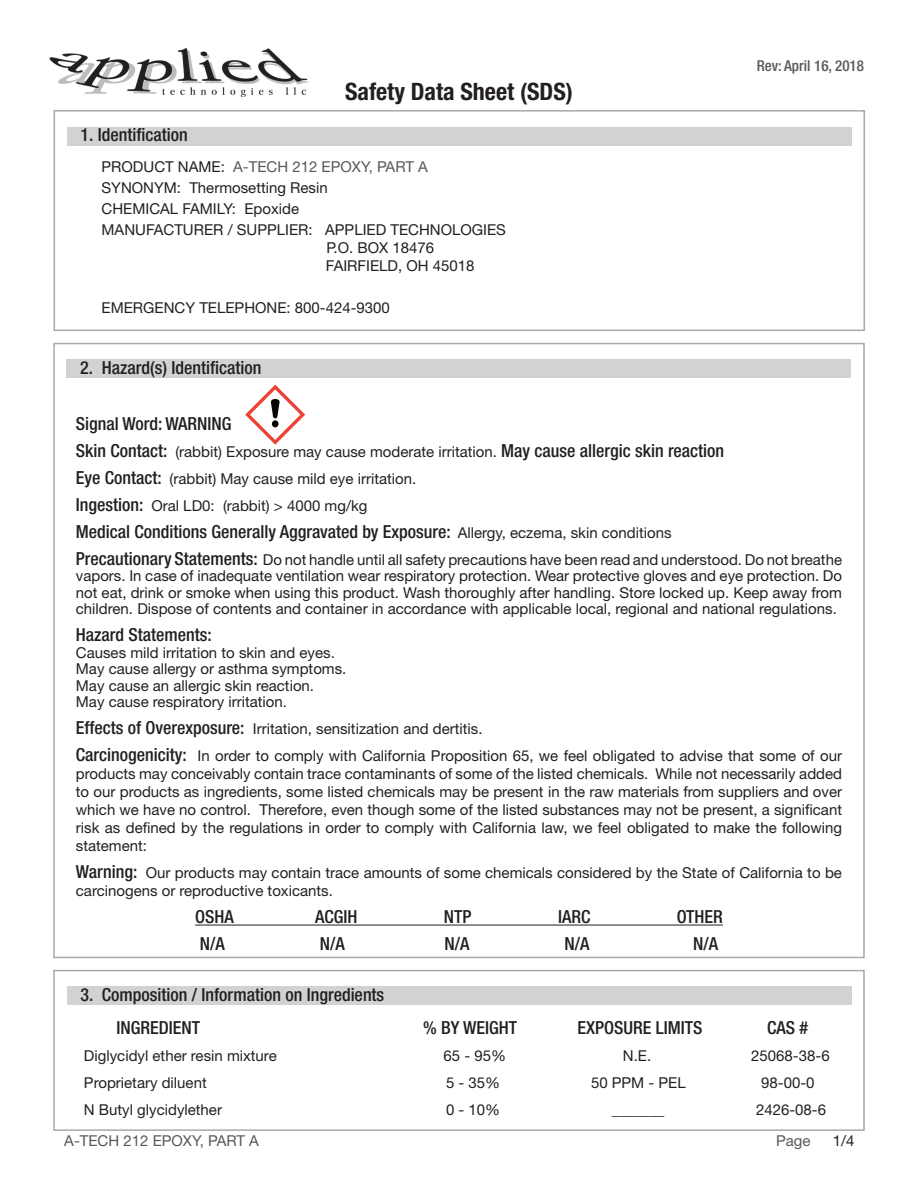
<style>
.page{position:relative;width:918px;height:1188px;background:#fff}
.page>*{position:absolute;margin:0;border:0;box-sizing:border-box;transform-origin:0 0}
.t1{font:700 condensed 24px "Helvetica Neue LT Std";color:#231f20}
.t2{font:500 condensed 18px "Helvetica Neue LT Std";color:#231f20}
.t3{font:15px/18px "Helvetica Neue LT Std";color:#231f20;text-align:justify}
.t4{font:15px "Helvetica Neue LT Std";color:#57585a}
.t5{font:500 condensed 15px "Helvetica Neue LT Std";color:#57585a}
.s1{color:#231f20}
.s2{font-weight:500;font-stretch:condensed;font-size:18px}
.s3{font-weight:400;font-stretch:normal;font-size:15px}
</style>
<div class="page">
<img style="left:49px;top:48px;width:259px;height:49px">
<div style="left:54px;top:110px;width:811px;height:221px;border:2px solid #a8a9ad"></div>
<div style="left:67px;top:127px;width:784px;height:18px;background:#d1d2d4"></div>
<div style="left:53px;top:970px;width:812px;height:161px;border:2px solid #a8a9ad"></div>
<div style="left:67px;top:987px;width:784px;height:18px;background:#d1d2d4"></div>
<div style="left:67px;top:360px;width:784px;height:18px;background:#d1d2d4"></div>
<svg style="left:245px;top:385px;width:60px;height:60px"></svg>
<hr style="left:195px;top:925px;width:528px;height:1px;background:#231f20">
<h1 class="t1" style="left:345px;top:77px;width:229px">Safety Data Sheet (SDS)</h1>
<p class="t2" style="left:81px;top:124px;width:109px">1. Identification</p>
<p class="t4" style="left:102px;top:158px;width:328px"><span class="s1">PRODUCT NAME:</span> A-TECH 212 EPOXY, PART A</p>
<p class="t3" style="left:102px;top:179px;width:228px">SYNONYM: Thermosetting Resin</p>
<p class="t3" style="left:102px;top:200px;width:199px">CHEMICAL FAMILY: Epoxide</p>
<p class="t3" style="left:102px;top:221px;width:406px">MANUFACTURER / SUPPLIER: APPLIED TECHNOLOGIES</p>
<p class="t3" style="left:327px;top:239px;width:109px">P.O. BOX 18476</p>
<p class="t3" style="left:326px;top:257px;width:150px">FAIRFIELD, OH 45018</p>
<p class="t3" style="left:102px;top:299px;width:290px">EMERGENCY TELEPHONE: 800-424-9300</p>
<p class="t5" style="left:757px;top:56px;width:109px">Rev: April 16, 2018</p>
<p class="t2" style="left:80px;top:357px;width:183px">2. Hazard(s) Identification</p>
<p class="t2" style="left:76px;top:413px;width:157px">Signal Word: WARNING</p>
<p class="t3" style="left:76px;top:442px;width:650px"><span class="s2">Skin Contact:</span> (rabbit) Exposure may cause moderate irritation. <span class="s2">May cause allergic skin reaction</span></p>
<p class="t3" style="left:76px;top:469px;width:342px"><span class="s2">Eye Contact:</span> (rabbit) May cause mild eye irritation.</p>
<p class="t3" style="left:76px;top:496px;width:293px"><span class="s2">Ingestion:</span> Oral LD0: (rabbit) &gt; 4000 mg/kg</p>
<p class="t2" style="left:76px;top:521px;width:597px">Medical Conditions Generally Aggravated by Exposure: <span class="s3">Allergy, eczema, skin conditions</span></p>
<p class="t3" style="left:76px;top:551px;width:768px;line-height:16.5px"><span class="s2">Precautionary Statements:</span> Do not handle until all safety precautions have been read and understood. Do not breathe vapors. In case of inadequate ventilation wear respiratory protection. Wear protective gloves and eye protection. Do not eat, drink or smoke when using this product. Wash thoroughly after handling. Store locked up. Keep away from children. Dispose of contents and container in accordance with applicable local, regional and national regulations.</p>
<p class="t2" style="left:76px;top:624px;width:137px">Hazard Statements:</p>
<p class="t3" style="left:76px;top:643px;width:260px">Causes mild irritation to skin and eyes.</p>
<p class="t3" style="left:76px;top:660px;width:272px">May cause allergy or asthma symptoms.</p>
<p class="t3" style="left:76px;top:676px;width:240px">May cause an allergic skin reaction.</p>
<p class="t3" style="left:76px;top:693px;width:213px">May cause respiratory irritation.</p>
<p class="t3" style="left:76px;top:720px;width:408px"><span class="s2">Effects of Overexposure:</span> Irritation, sensitization and dertitis.</p>
<p class="t3" style="left:76px;top:747px;width:768px"><span class="s2">Carcinogenicity:</span> In order to comply with California Proposition 65, we feel obligated to advise that some of our products may conceivably contain trace contaminants of some of the listed chemicals. While not necessarily added to our products as ingredients, some listed chemicals may be present in the raw materials from suppliers and over which we have no control. Therefore, even though some of the listed substances may not be present, a significant risk as defined by the regulations in order to comply with California law, we feel obligated to make the following statement:</p>
<p class="t3" style="left:76px;top:864px;width:768px"><span class="s2">Warning:</span> Our products may contain trace amounts of some chemicals considered by the State of California to be carcinogens or reproductive toxicants.</p>
<p class="t2" style="left:195px;top:906px;width:40px">OSHA</p>
<p class="t2" style="left:315px;top:906px;width:44px">ACGIH</p>
<p class="t2" style="left:444px;top:906px;width:29px">NTP</p>
<p class="t2" style="left:558px;top:906px;width:34px">IARC</p>
<p class="t2" style="left:677px;top:906px;width:48px">OTHER</p>
<p class="t2" style="left:200px;top:933px;width:27px">N/A</p>
<p class="t2" style="left:320px;top:933px;width:27px">N/A</p>
<p class="t2" style="left:444px;top:933px;width:27px">N/A</p>
<p class="t2" style="left:564px;top:933px;width:27px">N/A</p>
<p class="t2" style="left:693px;top:933px;width:27px">N/A</p>
<p class="t2" style="left:80px;top:984px;width:305px">3. Composition / Information on Ingredients</p>
<p class="t2" style="left:117px;top:1017px;width:85px">INGREDIENT</p>
<p class="t2" style="left:423px;top:1017px;width:95px">% BY WEIGHT</p>
<p class="t2" style="left:578px;top:1017px;width:126px">EXPOSURE LIMITS</p>
<p class="t2" style="left:767px;top:1017px;width:42px">CAS #</p>
<p class="t3" style="left:84px;top:1046px;width:194px">Diglycidyl ether resin mixture</p>
<p class="t3" style="left:444px;top:1046px;width:64px">65 - 95%</p>
<p class="t3" style="left:623px;top:1046px;width:30px">N.E.</p>
<p class="t3" style="left:751px;top:1046px;width:80px">25068-38-6</p>
<p class="t3" style="left:84px;top:1073px;width:124px">Proprietary diluent</p>
<p class="t3" style="left:446px;top:1073px;width:56px">5 - 35%</p>
<p class="t3" style="left:591px;top:1073px;width:96px">50 PPM - PEL</p>
<p class="t3" style="left:761px;top:1073px;width:55px">98-00-0</p>
<p class="t3" style="left:84px;top:1100px;width:140px">N Butyl glycidylether</p>
<p class="t3" style="left:446px;top:1100px;width:56px">0 - 10%</p>
<p class="t3" style="left:612px;top:1100px;width:54px">_______</p>
<p class="t3" style="left:756px;top:1100px;width:72px">2426-08-6</p>
<p class="t4" style="left:64px;top:1132px;width:196px">A-TECH 212 EPOXY, PART A</p>
<p class="t4" style="left:776px;top:1132px;width:36px">Page</p>
<p class="t3" style="left:833px;top:1132px;width:23px">1/4</p>
</div>
